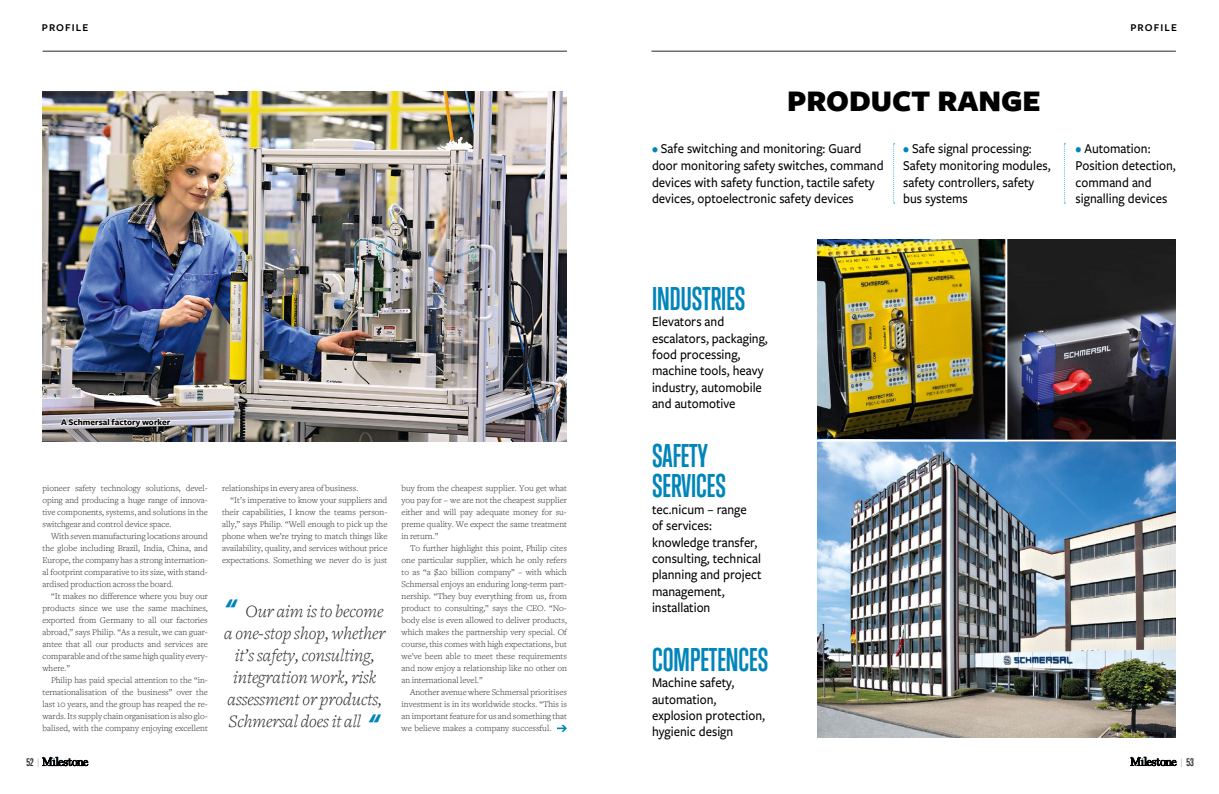
<style>
.page{position:relative;width:1219px;height:794px;background:#fff}
.page>*{position:absolute;margin:0;border:0;box-sizing:border-box;transform-origin:0 0}
.t1{font:900 31.1px "Freight Sans Pro";color:#000}
.t2{font:700 30px/30.3px "Trump Gothic West";color:#0085ba;scale:.94 1}
.t3{font:italic 300 18px/22px "Freight Text";color:#282827;text-align:center}
.t4{font:500 14px/16.3px "Freight Sans Pro";color:#000;scale:.94 1}
.t5{font:600 10.8px "Freight Sans Pro";letter-spacing:.1em;color:#000}
.t6{font:700 10px "Trump Gothic West";color:#282827}
.t7{font:300 9px/12px "Freight Text";color:#282827;text-align:justify}
.t8{font:700 9px "Freight Sans";color:#000}
.s1{color:#0085ba}
.s2{font-family:"Trump Gothic West";font-weight:700;font-style:normal;font-size:36px;color:#0085ba}
.s3{font-family:"Freight Disp Pro";font-weight:500;font-style:italic}
.s4{font-family:"Freight Disp Pro";font-weight:300}
</style>
<div class="page">
<svg style="left:43px;top:757px;width:45px;height:9px"></svg>
<hr style="left:43px;top:51px;width:524px;height:1px;background:#282827">
<img style="left:43px;top:91px;width:524px;height:350px">
<svg style="left:59px;top:417px;width:113px;height:25px"></svg>
<svg style="left:893px;top:143px;width:2px;height:60px"></svg>
<svg style="left:1064px;top:143px;width:1px;height:60px"></svg>
<svg style="left:1131px;top:757px;width:45px;height:8px"></svg>
<hr style="left:651px;top:51px;width:525px;height:1px;background:#282827">
<img style="left:817px;top:239px;width:188px;height:200px">
<img style="left:817px;top:441px;width:359px;height:296px">
<img style="left:1007px;top:239px;width:169px;height:200px">
<svg style="left:557px;top:725px;width:10px;height:7px"></svg>
<p class="t5" style="left:42px;top:20px;width:48px">PROFILE</p>
<p class="t5" style="left:1130px;top:20px;width:48px">PROFILE</p>
<h1 class="t1" style="left:787px;top:79px;width:255px">PRODUCT RANGE</h1>
<h3 class="t4" style="left:652px;top:140px;width:248px"><span class="s1">•</span> Safe switching and monitoring: Guard door monitoring safety switches, command devices with safety function, tactile safety devices, optoelectronic safety devices</h3>
<h3 class="t4" style="left:903px;top:140px;width:158px"><span class="s1">•</span> Safe signal processing:<br>Safety monitoring modules, safety controllers, safety bus systems</h3>
<h3 class="t4" style="left:1076px;top:140px;width:108px"><span class="s1">•</span> Automation:<br>Position detection, command and signalling devices</h3>
<p class="t8" style="left:61px;top:417px;width:111px">A Schmersal factory worker</p>
<p class="t7" style="left:43px;top:482px;width:167px">pioneer safety technology solutions, devel&shy;oping and producing a huge range of innova&shy;tive components, systems, and solutions in the switchgear and control device space.</p>
<p class="t7" style="left:43px;top:530px;width:167px;text-indent:9px">With seven manufacturing locations around the globe including Brazil, India, China, and Europe, the company has a strong internation&shy;al footprint comparative to its size, with stand&shy;ardised production across the board.</p>
<p class="t7" style="left:43px;top:590px;width:167px;text-indent:9px">“It makes no difference where you buy our products since we use the same machines, exported from Germany to all our factories abroad,” says Philip. “As a result, we can guar&shy;antee that all our products and services are comparable and of the same high quality every&shy;where.”</p>
<p class="t7" style="left:43px;top:674px;width:167px;text-indent:9px">Philip has paid special attention to the “in&shy;ternationalisation of the business” over the last 10 years, and the group has reaped the re&shy;wards. Its supply chain organisation is also glo&shy;balised, with the company enjoying excellent</p>
<p class="t7" style="left:222px;top:482px;width:138px">relationships in every area of business.</p>
<p class="t7" style="left:231px;top:494px;width:158px">“It’s imperative to know your suppliers and</p>
<p class="t7" style="left:222px;top:506px;width:167px">their capabilities, I know the teams person-</p>
<p class="t7" style="left:222px;top:518px;width:167px">ally,” says Philip. “Well enough to pick up the</p>
<p class="t7" style="left:222px;top:530px;width:167px">phone when we’re trying to match things like</p>
<p class="t7" style="left:222px;top:542px;width:167px">availability, quality, and services without price</p>
<p class="t7" style="left:222px;top:554px;width:167px">expectations. Something we never do is just</p>
<h3 class="t3" style="left:224px;top:601px;width:163px"><span class="s2">“</span> Our aim is to become a one-stop shop, whether it’s safety, consulting, integration work, risk assessment or products,<br>Schmersal does it all <span class="s2">“</span></h3>
<p class="t7" style="left:402px;top:482px;width:167px">buy from the cheapest supplier. You get what you pay for – we are not the cheapest supplier either and will pay adequate money for su&shy;preme quality. We expect the same treatment in return.”</p>
<p class="t7" style="left:402px;top:542px;width:167px;text-indent:9px">To further highlight this point, Philip cites one particular supplier, which he only refers to as “a $20 billion company” – with which Schmersal enjoys an enduring long-term part&shy;nership. “They buy everything from us, from product to consulting,” says the CEO. “No&shy;body else is even allowed to deliver products, which makes the partnership very special. Of course, this comes with high expectations, but we’ve been able to meet these requirements and now enjoy a relationship like no other on an international level.”</p>
<p class="t7" style="left:402px;top:686px;width:167px;text-indent:9px">Another avenue where Schmersal prioritises investment is in its worldwide stocks. “This is an important feature for us and something that we believe makes a company successful.</p>
<h2 class="t2" style="left:652px;top:284px;width:101px">INDUSTRIES</h2>
<h3 class="t4" style="left:652px;top:313px;width:125px">Elevators and escalators, packaging, food processing, machine tools, heavy industry, automobile and automotive</h3>
<h2 class="t2" style="left:652px;top:441px;width:80px">SAFETY<br>SERVICES</h2>
<h3 class="t4" style="left:652px;top:500px;width:118px">tec.nicum – range<br>of services: knowledge transfer, consulting, technical planning and project management, installation</h3>
<h2 class="t2" style="left:652px;top:644px;width:125px">COMPETENCES</h2>
<h3 class="t4" style="left:652px;top:674px;width:122px">Machine safety, automation, explosion protection, hygienic design</h3>
<p class="t6" style="left:27px;top:755px;width:14px">52 <span class="s3">|</span></p>
<p class="t6" style="left:1181px;top:755px;width:14px"><span class="s4">|</span> 53</p>
</div>
